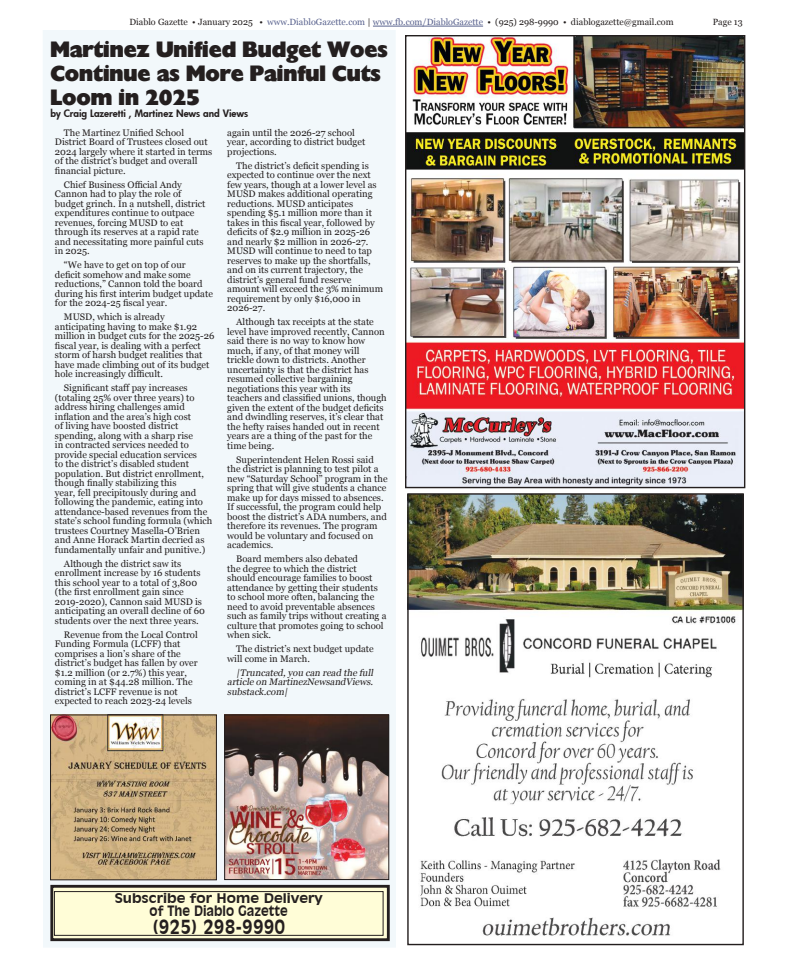
<style>
.page{position:relative;width:792px;height:972px;background:#fff}
.page>*{position:absolute;margin:0;border:0;box-sizing:border-box;transform-origin:0 0}
.t1{font:22px/24px "Herald";color:#241f1f}
.t2{font:700 19px "Incised 901 BT";color:#241f1f;scale:.92 1}
.t3{font:700 14px "Incised 901 BT";color:#241f1f;scale:.92 1}
.t4{font:700 13px "Incised 901 BT";color:#241f1f;scale:1.13 1}
.t5{font:800 10px "Futura";color:#241f1f}
.t6{font:9.5px/9.5px "Georgia";color:#241f1f}
.t7{font:italic 9.5px/9.5px "Georgia";color:#241f1f;text-align:justify}
.t8{font:9px "Georgia";color:#241f1f}
.s1{color:#59628e}
</style>
<div class="page">
<hr style="left:373px;top:26px;width:110px;height:1px;background:#59628e">
<div style="left:43px;top:30px;width:353px;height:918px;background:#f2f8fb"></div>
<img style="left:407px;top:37px;width:336px;height:449px">
<div style="left:405px;top:35px;width:340px;height:453px;border:1px solid #241f1f"></div>
<img style="left:409px;top:495px;width:333px;height:441px">
<div style="left:407px;top:493px;width:337px;height:452px;border:1px solid #241f1f"></div>
<div style="left:52px;top:886px;width:336px;height:54px;background:#fffdd7"></div>
<div style="left:50px;top:885px;width:340px;height:56px;border:3px solid #241f1f"></div>
<div style="left:54px;top:891px;width:330px;height:45px;border:1px solid #241f1f"></div>
<img style="left:52px;top:717px;width:163px;height:161px">
<div style="left:50px;top:715px;width:167px;height:165px;border:1px solid #241f1f"></div>
<img style="left:226px;top:717px;width:161px;height:161px">
<div style="left:224px;top:715px;width:165px;height:165px;border:1px solid #241f1f"></div>
<p class="t8" style="left:129px;top:16px;width:546px">Diablo Gazette • January 2025 • <span class="s1">www.DiabloGazette.com</span> | <span class="s1">www.fb.com/DiabloGazette</span> • (925) 298-9990 • diablogazette@gmail.com</p>
<p class="t8" style="left:713px;top:16px;width:31px">Page 13</p>
<h1 class="t1" style="left:50px;top:38px;width:339px">Martinez Unified Budget Woes<br>Continue as More Painful Cuts<br>Loom in 2025</h1>
<p class="t5" style="left:50px;top:106px;width:199px">by Craig Lazeretti , Martinez News and Views</p>
<p class="t6" style="left:55px;top:127px;width:159px;text-indent:9px">The Martinez Unified School<br>District Board of Trustees closed out<br>2024 largely where it started in terms of the district’s budget and overall financial picture.</p>
<p class="t6" style="left:55px;top:179px;width:152px;text-indent:9px">Chief Business Official Andy<br>Cannon had to play the role of budget grinch. In a nutshell, district expenditures continue to outpace revenues, forcing MUSD to eat through its reserves at a rapid rate and necessitating more painful cuts in 2025.</p>
<p class="t6" style="left:55px;top:260px;width:159px;text-indent:9px">“We have to get on top of our deficit somehow and make some reductions,” Cannon told the board during his first interim budget update for the 2024-25 fiscal year.</p>
<p class="t6" style="left:55px;top:312px;width:161px;text-indent:9px">MUSD, which is already anticipating having to make $1.92 million in budget cuts for the 2025-26 fiscal year, is dealing with a perfect storm of harsh budget realities that have made climbing out of its budget hole increasingly difficult.</p>
<p class="t6" style="left:55px;top:383px;width:159px;text-indent:9px">Significant staff pay increases (totaling 25% over three years) to address hiring challenges amid inflation and the area’s high cost<br>of living have boosted district spending, along with a sharp rise<br>in contracted services needed to provide special education services<br>to the district’s disabled student population. But district enrollment, though finally stabilizing this<br>year, fell precipitously during and following the pandemic, eating into attendance-based revenues from the state’s school funding formula (which trustees Courtney Masella-O’Brien and Anne Horack Martin decried as fundamentally unfair and punitive.)</p>
<p class="t6" style="left:55px;top:558px;width:152px;text-indent:9px">Although the district saw its enrollment increase by 16 students this school year to a total of 3,800 (the first enrollment gain since 2019-2020), Cannon said MUSD is anticipating an overall decline of 60 students over the next three years.</p>
<p class="t6" style="left:55px;top:629px;width:144px;text-indent:9px">Revenue from the Local Control<br>Funding Formula (LCFF) that comprises a lion’s share of the district’s budget has fallen by over $1.2 million (or 2.7%) this year, coming in at $44.28 million. The district’s LCFF revenue is not expected to reach 2023-24 levels</p>
<p class="t6" style="left:227px;top:127px;width:140px">again until the 2026-27 school year, according to district budget projections.</p>
<p class="t6" style="left:227px;top:160px;width:157px;text-indent:9px">The district’s deficit spending is expected to continue over the next few years, though at a lower level as<br>MUSD makes additional operating reductions. MUSD anticipates spending $5.1 million more than it takes in this fiscal year, followed by deficits of $2.9 million in 2025-26 and nearly $2 million in 2026-27.<br>MUSD will continue to need to tap reserves to make up the shortfalls, and on its current trajectory, the district’s general fund reserve amount will exceed the 3% minimum requirement by only $16,000 in<br>2026-27.</p>
<p class="t6" style="left:227px;top:317px;width:161px;text-indent:9px">Although tax receipts at the state level have improved recently, Cannon said there is no way to know how much, if any, of that money will trickle down to districts. Another uncertainty is that the district has resumed collective bargaining negotiations this year with its teachers and classified unions, though given the extent of the budget deficits and dwindling reserves, it’s clear that the hefty raises handed out in recent years are a thing of the past for the time being.</p>
<p class="t6" style="left:227px;top:454px;width:162px;text-indent:9px">Superintendent Helen Rossi said the district is planning to test pilot a new “Saturday School” program in the spring that will give students a chance make up for days missed to absences.<br>If successful, the program could help boost the district’s ADA numbers, and therefore its revenues. The program would be voluntary and focused on academics.</p>
<p class="t6" style="left:227px;top:554px;width:161px;text-indent:9px">Board members also debated<br>the degree to which the district should encourage families to boost attendance by getting their students to school more often, balancing the need to avoid preventable absences such as family trips without creating a culture that promotes going to school when sick.</p>
<p class="t6" style="left:227px;top:644px;width:148px;text-indent:9px">The district’s next budget update will come in March.</p>
<p class="t7" style="left:227px;top:667px;width:150px;text-indent:9px">|Truncated,you can read the full article on MartinezNewsandViews. substack.com|</p>
<h3 class="t4" style="left:115px;top:890px;width:186px">Subscribe for Home Delivery</h3>
<h3 class="t3" style="left:150px;top:902px;width:152px">of The Diablo Gazette</h3>
<h2 class="t2" style="left:152px;top:915px;width:146px">(925) 298-9990</h2>
</div>
